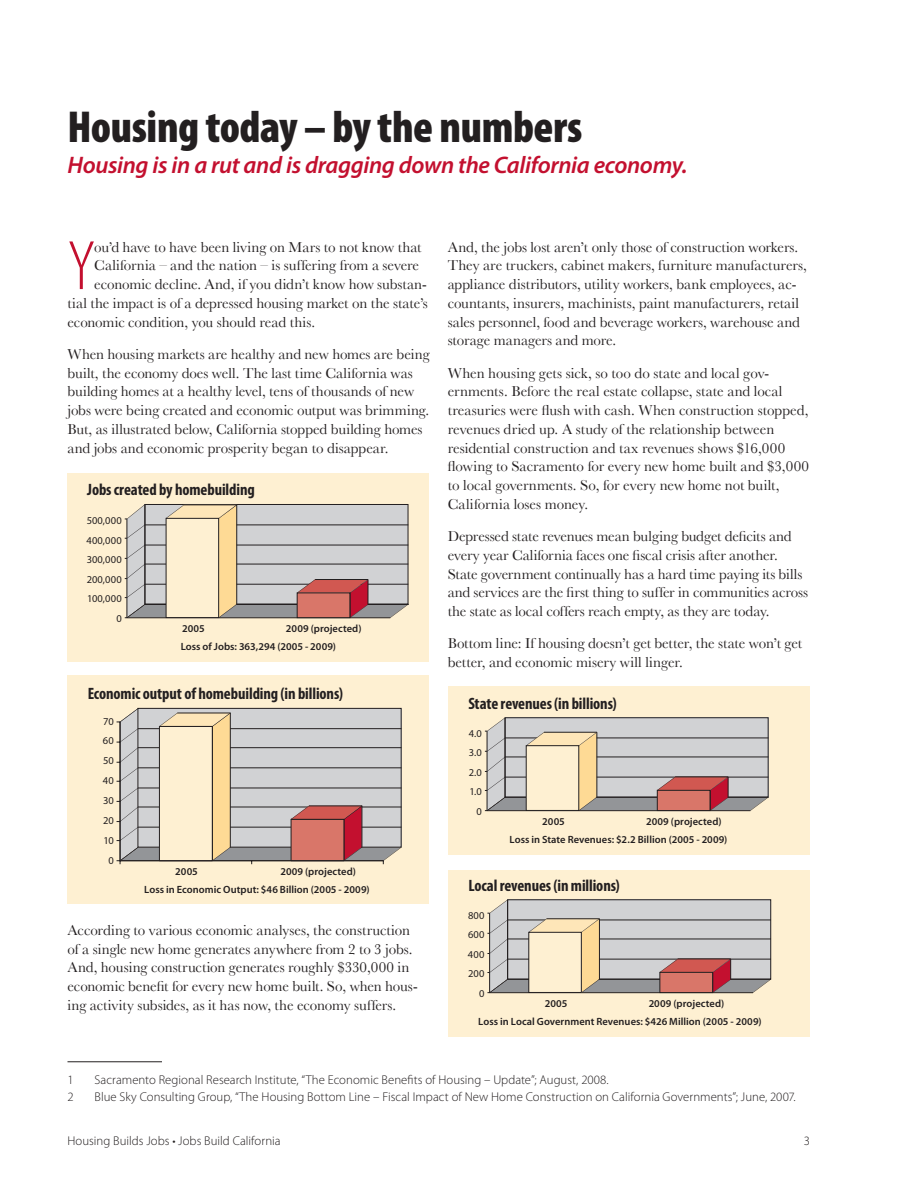
<style>
.page{position:relative;width:918px;height:1188px;background:#fff}
.page>*{position:absolute;margin:0;border:0;box-sizing:border-box;transform-origin:0 0}
.Opening_Paragraphs{font:300 condensed 70.65px "Myriad Pro";color:#c3102f}
.Headers{font:900 condensed 45px "Myriad Pro";letter-spacing:-.01em;color:#231f20}
.kickers{font:italic 600 24px "Myriad Pro";letter-spacing:-.015em;color:#c3102f}
.Chart_Headers{font:700 condensed 16.5px "Myriad Pro";letter-spacing:-.005em;color:#231f20}
.body_copy{font:15px/18.8px "Baskerville";letter-spacing:-.005em;color:#231f20}
.Opening_Paragraphs-2{font:15px "Baskerville";letter-spacing:-.005em;color:#231f20}
.Second_Footnotes{font:300 12.75px "Myriad Pro";letter-spacing:.005em;color:#231f20}
.Footnote_Text{font:300 12.75px "Myriad Pro";letter-spacing:.005em;color:#231f20}
.t1{font:600 10.5px "Myriad Pro";letter-spacing:.005em;color:#231f20}
.t2{font:10.5px "Myriad Pro";letter-spacing:.02em;color:#231f20}
</style>
<div class="page">
<hr style="left:68px;top:1061px;width:94px;height:1px;background:#231f20">
<div style="left:448px;top:687px;width:362px;height:168px;background:#fef0d2"></div>
<svg style="left:485px;top:718px;width:283px;height:93px;background:#c2b6b2"></svg>
<div style="left:526px;top:746px;width:53px;height:64px;background:#fef0d2"></div>
<div style="left:526px;top:745px;width:53px;height:66px;border:1px solid #231f20"></div>
<div style="left:448px;top:870px;width:362px;height:167px;background:#fef0d2"></div>
<svg style="left:487px;top:900px;width:284px;height:93px;background:#c4b8b4"></svg>
<div style="left:529px;top:932px;width:52px;height:60px;background:#fef0d2"></div>
<div style="left:529px;top:932px;width:53px;height:61px;border:1px solid #231f20"></div>
<div style="left:68px;top:676px;width:361px;height:228px;background:#fef0d2"></div>
<svg style="left:117px;top:708px;width:284px;height:156px"></svg>
<div style="left:68px;top:473px;width:361px;height:189px;background:#fef0d2"></div>
<hr style="left:127px;top:618px;width:263px;height:1px;background:#231f20">
<svg style="left:125px;top:504px;width:284px;height:114px;background:#c3b7b2"></svg>
<div style="left:166px;top:518px;width:53px;height:100px;background:#fef0d2"></div>
<div style="left:166px;top:518px;width:53px;height:100px;border:1px solid #231f20"></div>
<p class="Headers" style="left:68px;top:102px;width:516px">Housing today – by the numbers</p>
<p class="kickers" style="left:68px;top:149px;width:622px">Housing is in a rut and is dragging down the California economy.</p>
<p class="Opening_Paragraphs" style="left:68px;top:228px;width:29px">Y</p>
<p class="Opening_Paragraphs-2" style="left:94px;top:238px;width:329px">ou’d have to have been living on Mars to not know that</p>
<p class="Opening_Paragraphs-2" style="left:94px;top:257px;width:326px">California – and the nation – is suffering from a severe</p>
<p class="Opening_Paragraphs-2" style="left:94px;top:275px;width:334px">economic decline. And, if you didn’t know how substan-</p>
<p class="Opening_Paragraphs-2" style="left:68px;top:294px;width:362px">tial the impact is of a depressed housing market on the state’s</p>
<p class="Opening_Paragraphs-2" style="left:68px;top:313px;width:249px">economic condition, you should read this.</p>
<p class="body_copy" style="left:68px;top:344px;width:364px">When housing markets are healthy and new homes are being built, the economy does well. The last time California was building homes at a healthy level, tens of thousands of new jobs were being created and economic output was brimming.<br>But, as illustrated below, California stopped building homes and jobs and economic prosperity began to disappear.</p>
<p class="Chart_Headers" style="left:87px;top:479px;width:169px">Jobs created by homebuilding</p>
<p class="t2" style="left:87px;top:514px;width:37px">500,000</p>
<p class="t2" style="left:87px;top:534px;width:37px">400,000</p>
<p class="t2" style="left:87px;top:553px;width:37px">300,000</p>
<p class="t2" style="left:87px;top:573px;width:37px">200,000</p>
<p class="t2" style="left:87px;top:592px;width:36px">100,000</p>
<p class="t2" style="left:116px;top:612px;width:7px">0</p>
<p class="t1" style="left:286px;top:622px;width:77px">2009 (projected)</p>
<p class="t1" style="left:182px;top:622px;width:24px">2005</p>
<p class="t1" style="left:181px;top:640px;width:157px">Loss of Jobs: 363,294 (2005 - 2009)</p>
<p class="Chart_Headers" style="left:88px;top:683px;width:257px">Economic output of homebuilding (in billions)</p>
<p class="t2" style="left:103px;top:715px;width:12px">70</p>
<p class="t2" style="left:103px;top:734px;width:12px">60</p>
<p class="t2" style="left:103px;top:754px;width:12px">50</p>
<p class="t2" style="left:103px;top:774px;width:12px">40</p>
<p class="t2" style="left:103px;top:794px;width:12px">30</p>
<p class="t2" style="left:103px;top:814px;width:12px">20</p>
<p class="t2" style="left:103px;top:834px;width:12px">10</p>
<p class="t2" style="left:108px;top:854px;width:7px">0</p>
<p class="t1" style="left:175px;top:865px;width:24px">2005</p>
<p class="t1" style="left:280px;top:865px;width:77px">2009 (projected)</p>
<p class="body_copy" style="left:448px;top:237px;width:361px">And, the jobs lost aren’t only those of construction workers.<br>They are truckers, cabinet makers, furniture manufacturers, appliance distributors, utility workers, bank employees, ac&shy;countants, insurers, machinists, paint manufacturers, retail sales personnel, food and beverage workers, warehouse and storage managers and more.</p>
<p class="body_copy" style="left:448px;top:363px;width:363px">When housing gets sick, so too do state and local gov&shy;ernments. Before the real estate collapse, state and local treasuries were flush with cash. When construction stopped, revenues dried up. A study of the relationship between residential construction and tax revenues shows $16,000 flowing to Sacramento for every new home built and $3,000 to local governments. So, for every new home not built, California loses money.</p>
<p class="body_copy" style="left:448px;top:527px;width:362px">Depressed state revenues mean bulging budget deficits and every year California faces one fiscal crisis after another.<br>State government continually has a hard time paying its bills and services are the first thing to suffer in communities across the state as local coffers reach empty, as they are today.</p>
<p class="body_copy" style="left:448px;top:634px;width:356px">Bottom line: If housing doesn’t get better, the state won’t get better, and economic misery will linger.</p>
<p class="Chart_Headers" style="left:468px;top:693px;width:150px">State revenues (in billions)</p>
<p class="t2" style="left:469px;top:727px;width:15px">4.0</p>
<p class="t2" style="left:469px;top:746px;width:14px">3.0</p>
<p class="t2" style="left:469px;top:766px;width:15px">2.0</p>
<p class="t2" style="left:469px;top:785px;width:14px">1.0</p>
<p class="t2" style="left:477px;top:805px;width:7px">0</p>
<p class="t1" style="left:646px;top:815px;width:77px">2009 (projected)</p>
<p class="t1" style="left:542px;top:815px;width:24px">2005</p>
<p class="t1" style="left:510px;top:833px;width:219px">Loss in State Revenues: $2.2 Billion (2005 - 2009)</p>
<p class="t1" style="left:144px;top:883px;width:227px">Loss in Economic Output: $46 Billion (2005 - 2009)</p>
<p class="Chart_Headers" style="left:468px;top:875px;width:153px">Local revenues (in millions)</p>
<p class="body_copy" style="left:68px;top:920px;width:352px">According to various economic analyses, the construction of a single new home generates anywhere from 2 to 3 jobs.<br>And, housing construction generates roughly $330,000 in economic benefit for every new home built. So, when hous&shy;ing activity subsides, as it has now, the economy suffers.</p>
<p class="t2" style="left:468px;top:909px;width:18px">800</p>
<p class="t2" style="left:468px;top:928px;width:18px">600</p>
<p class="t2" style="left:468px;top:948px;width:18px">400</p>
<p class="t2" style="left:468px;top:967px;width:18px">200</p>
<p class="t2" style="left:479px;top:987px;width:7px">0</p>
<p class="t1" style="left:649px;top:997px;width:77px">2009 (projected)</p>
<p class="t1" style="left:545px;top:997px;width:24px">2005</p>
<p class="t1" style="left:478px;top:1015px;width:285px">Loss in Local Government Revenues: $426 Million (2005 - 2009)</p>
<p class="Footnote_Text" style="left:68px;top:1072px;width:8px">1</p>
<p class="Footnote_Text" style="left:95px;top:1072px;width:516px">Sacramento Regional Research Institute, “The Economic Benefits of Housing – Update”; August, 2008.</p>
<p class="Second_Footnotes" style="left:68px;top:1090px;width:8px">2</p>
<p class="Second_Footnotes" style="left:95px;top:1090px;width:703px">Blue Sky Consulting Group, “The Housing Bottom Line – Fiscal Impact of New Home Construction on California Governments”; June, 2007.</p>
<p class="Second_Footnotes" style="left:68px;top:1134px;width:215px">Housing Builds Jobs • Jobs Build California</p>
<p class="Second_Footnotes" style="left:804px;top:1134px;width:8px">3</p>
</div>
